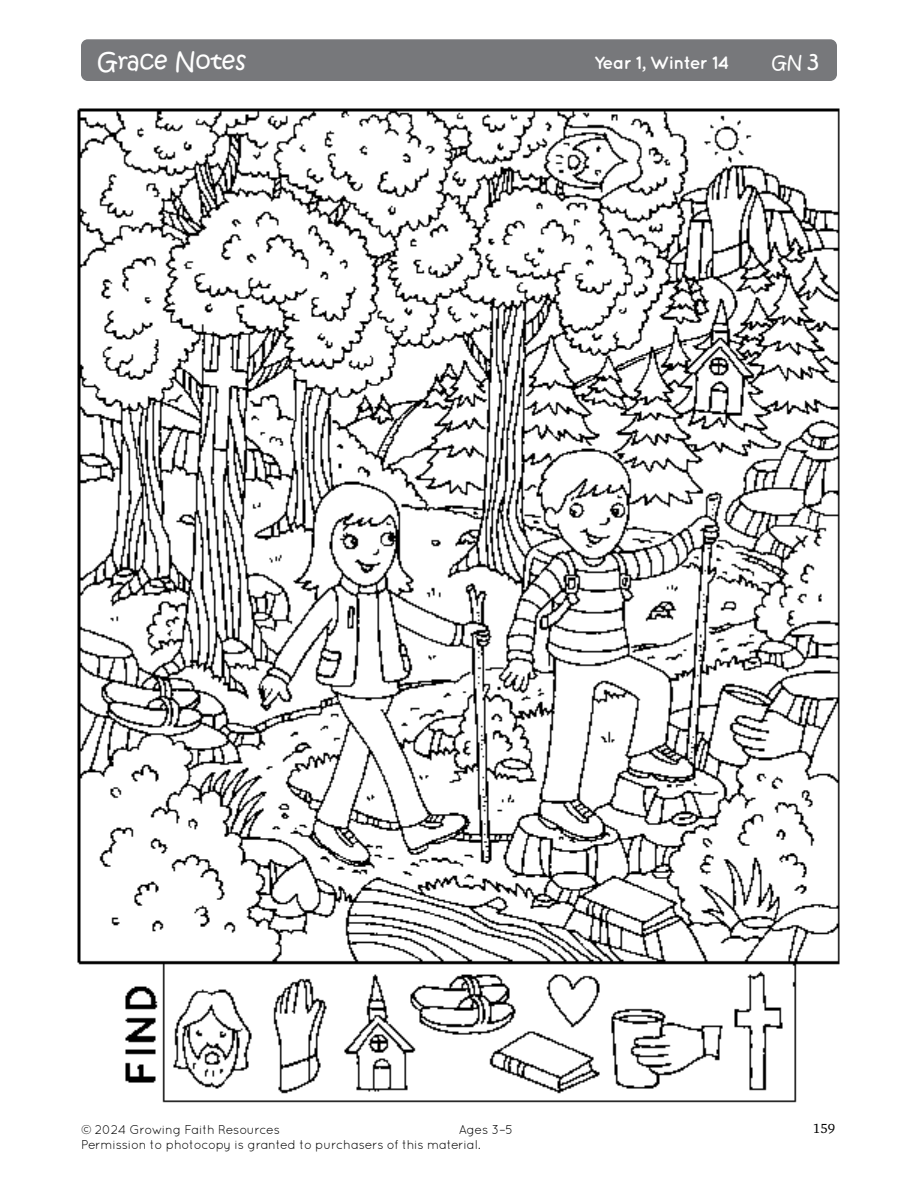
<style>
.page{position:relative;width:918px;height:1188px;background:#fff}
.page>*{position:absolute;margin:0;border:0;box-sizing:border-box;transform-origin:0 0}
.t1{font:24px "Kristen Normal ITC Std";color:#fff}
.t2{font:700 18px "Quicksand";letter-spacing:-.03em;color:#fff}
.t3{font:18px "Kristen Normal ITC Std";color:#fff}
.t4{font:13.5px "Charter ITC Std";color:#000}
.t5{font:12.75px/15.3px "Quicksand";letter-spacing:-.02em;color:#000}
.s1{font-size:24px}
</style>
<div class="page">
<div style="left:81px;top:39px;width:756px;height:42px;background:#77787b;border-radius:7px"></div>
<img style="left:77px;top:108px;width:763px;height:995px">
<h1 class="t1" style="left:98px;top:46px;width:150px">Grace Notes</h1>
<h2 class="t2" style="left:594px;top:52px;width:137px">Year 1, Winter 14</h2>
<h2 class="t3" style="left:772px;top:50px;width:49px">GN <span class="s1">3</span></h2>
<p class="t5" style="left:81px;top:1121px;width:434px;text-indent:378px">Ages 3–5<br>Permission to photocopy is granted to purchasers of this material.</p>
<p class="t4" style="left:813px;top:1120px;width:24px">159</p>
<p class="t5" style="left:81px;top:1121px;width:201px">© 2024 Growing Faith Resources</p>
</div>
